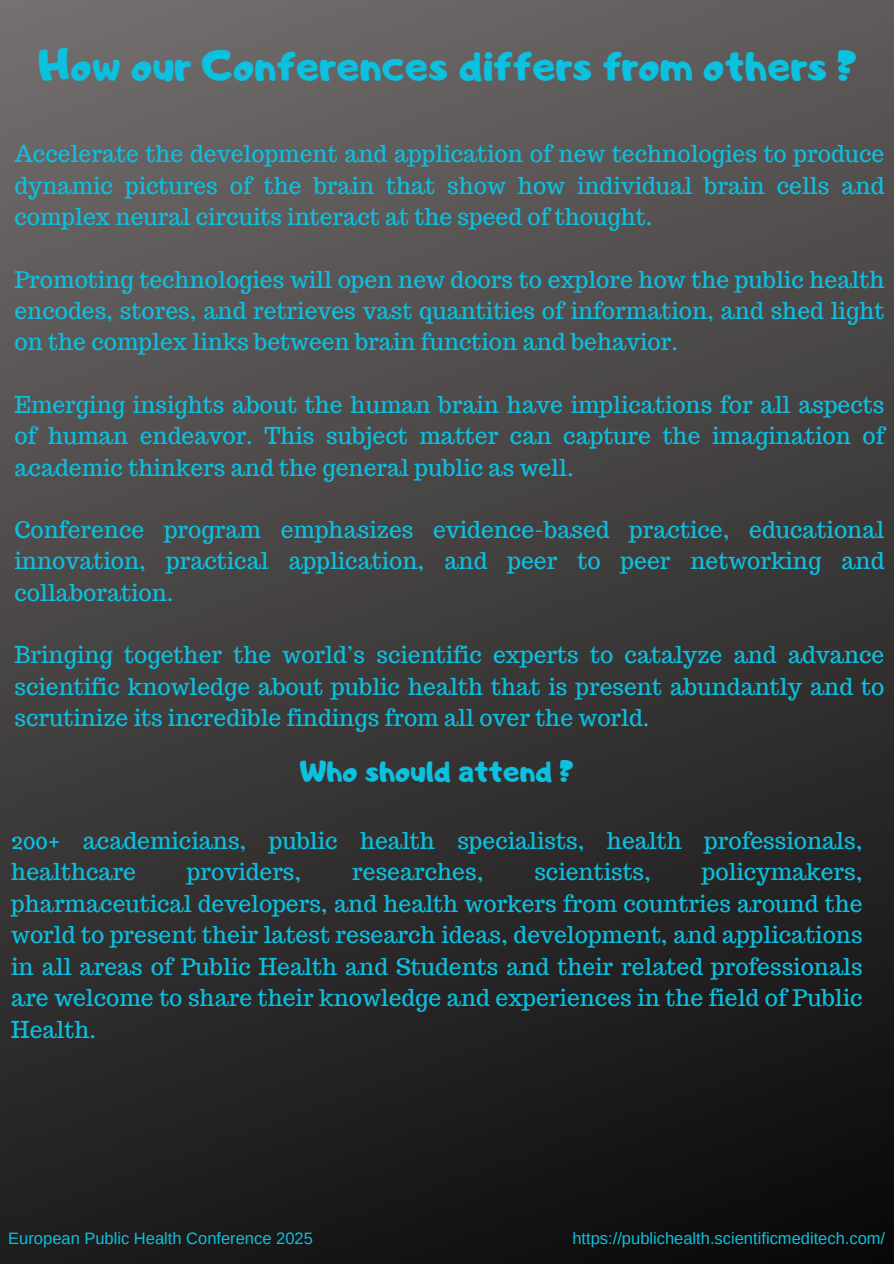
<style>
.page{position:relative;width:894px;height:1264px;background:#fff}
.page>*{position:absolute;margin:0;border:0;box-sizing:border-box;transform-origin:0 0}
.t1{font:42px "Adigiana Toybox";color:#0cc0df}
.t2{font:30px "Adigiana Toybox";color:#0cc0df}
.t3{font:22.8px/31.3px "Trocchi";color:#0cc0df;text-align:justify}
.t4{font:16.5px "Arimo";color:#0cc0df}
</style>
<div class="page">
<img style="left:0;top:0;width:893px;height:1263px">
<h1 class="t1" style="left:38px;top:38px;width:820px">How our Conferences differs from others ?</h1>
<p class="t3" style="left:14px;top:138px;width:871px">Accelerate the development and application of new technologies to produce dynamic pictures of the brain that show how individual brain cells and complex neural circuits interact at the speed of thought.</p>
<p class="t3" style="left:14px;top:263px;width:871px">Promoting technologies will open new doors to explore how the public health encodes, stores, and retrieves vast quantities of information, and shed light on the complex links between brain function and behavior.</p>
<p class="t3" style="left:14px;top:389px;width:871px">Emerging insights about the human brain have implications for all aspects of human endeavor. This subject matter can capture the imagination of academic thinkers and the general public as well.</p>
<p class="t3" style="left:14px;top:514px;width:871px">Conference program emphasizes evidence-based practice, educational innovation, practical application, and peer to peer networking and collaboration.</p>
<p class="t3" style="left:14px;top:639px;width:871px">Bringing together the world’s scientific experts to catalyze and advance scientific knowledge about public health that is present abundantly and to scrutinize its incredible findings from all over the world.</p>
<h2 class="t2" style="left:300px;top:750px;width:276px">Who should attend ?</h2>
<p class="t3" style="left:11px;top:824px;width:852px">200+ academicians, public health specialists, health professionals, healthcare</p>
<p class="t3" style="left:11px;top:856px;width:852px;text-indent:690px">policymakers, pharmaceutical developers, and health workers from countries around the world to present their latest research ideas, development, and applications in all areas of Public Health and Students and their related professionals are welcome to share their knowledge and experiences in the field of Public Health.</p>
<p class="t3" style="left:187px;top:856px;width:116px">providers,</p>
<p class="t3" style="left:352px;top:856px;width:133px">researches,</p>
<p class="t3" style="left:534px;top:856px;width:118px">scientists,</p>
<p class="t4" style="left:8px;top:1228px;width:306px">European Public Health Conference 2025</p>
<p class="t4" style="left:572px;top:1228px;width:314px">https://publichealth.scientificmeditech.com/</p>
</div>
